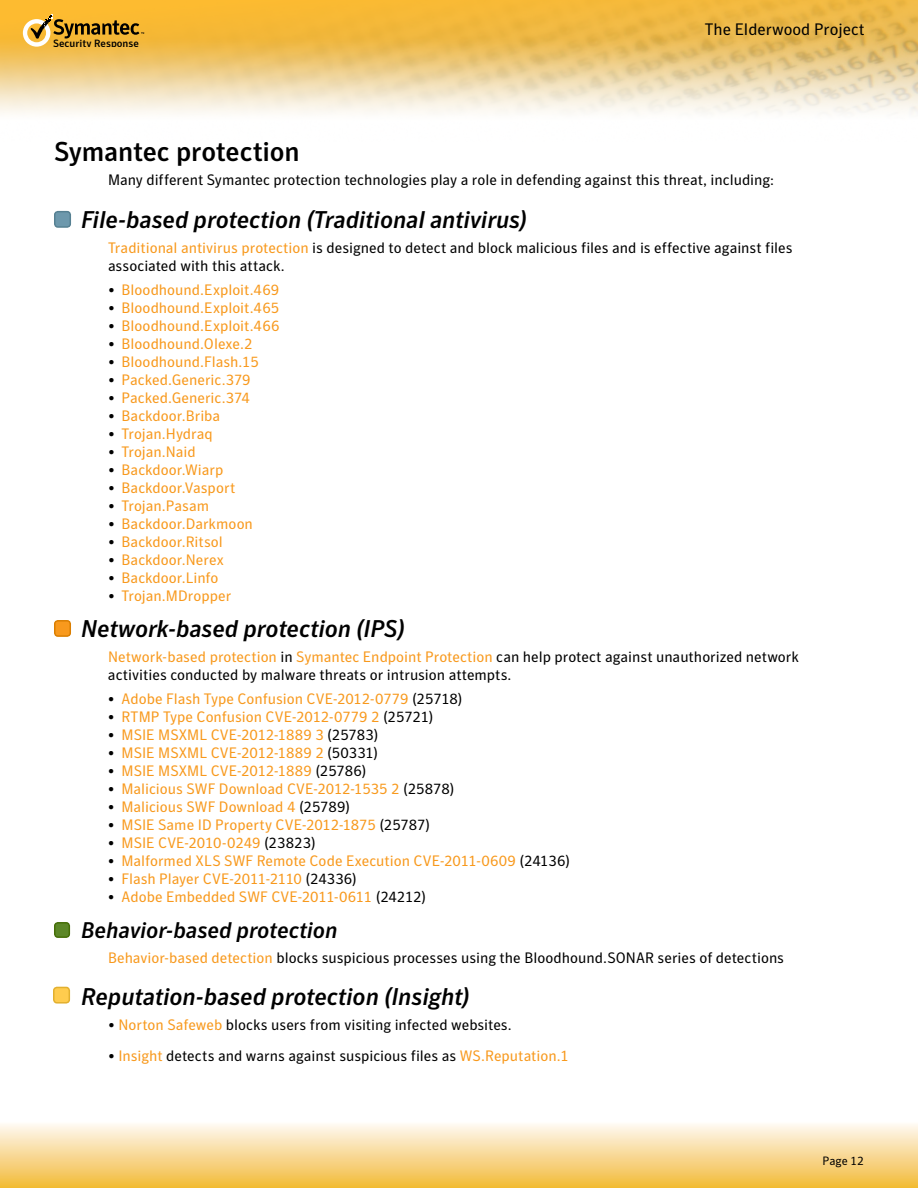
<style>
.page{position:relative;width:918px;height:1188px;background:#fff}
.page>*{position:absolute;margin:0;border:0;box-sizing:border-box;transform-origin:0 0}
.t1{font:500 27px "Symantec Sans";letter-spacing:-.01em;color:#000}
.t2{font:italic 500 24px "Symantec Sans";letter-spacing:-.005em;color:#000}
.t3{font:italic 500 22.5px "Symantec Sans";letter-spacing:-.005em;color:#000}
.t4{font:16.5px "Symantec Sans";color:#000}
.t5{font:15px "Symantec Sans";color:#f8991d}
.t6{font:15px/18px "Symantec Sans";color:#000}
.t7{font:12px "Symantec Sans";color:#000}
.t8{font:500 10.5px "Symantec Sans";color:#000}
.s1{color:#f8991d}
.s2{color:#000}
</style>
<div class="page">
<img style="left:0;top:0;width:918px;height:114px">
<div style="left:0;top:1122px;width:918px;height:66px;background:linear-gradient(to bottom,#fffaf7,#f2bb39)"></div>
<svg style="left:23px;top:15px;width:121px;height:32px;background:#cd9e3b"></svg>
<div style="left:54px;top:987px;width:15px;height:16px;background:#ffcc4e;border-radius:3px"></div>
<div style="left:53px;top:987px;width:17px;height:17px;border:2px solid #e2b02f;border-radius:3px"></div>
<div style="left:55px;top:212px;width:15px;height:15px;background:#6d98ac;border-radius:3px"></div>
<div style="left:54px;top:211px;width:17px;height:17px;border:2px solid #568092;border-radius:3px"></div>
<div style="left:55px;top:621px;width:15px;height:15px;background:#f8991d;border-radius:3px"></div>
<div style="left:54px;top:620px;width:17px;height:17px;border:2px solid #da7e00;border-radius:3px"></div>
<div style="left:55px;top:923px;width:14px;height:14px;background:#5c8727;border-radius:3px"></div>
<div style="left:54px;top:922px;width:16px;height:16px;border:2px solid #456e07;border-radius:3px"></div>
<p class="t8" style="left:53px;top:37px;width:87px">Security Response</p>
<p class="t4" style="left:705px;top:19px;width:161px">The Elderwood Project</p>
<h1 class="t1" style="left:54px;top:135px;width:247px">Symantec protection</h1>
<p class="t6" style="left:108px;top:171px;width:668px">Many different Symantec protection technologies play a role in defending against this threat, including:</p>
<h2 class="t2" style="left:81px;top:205px;width:448px">File-based protection (Traditional antivirus)</h2>
<p class="t6" style="left:108px;top:238px;width:686px"><span class="s1">Traditional antivirus protection</span> is designed to detect and block malicious files and is effective against files associated with this attack.</p>
<p class="t5" style="left:108px;top:281px;width:173px"><span class="s2">•</span> Bloodhound.Exploit.469</p>
<p class="t5" style="left:108px;top:299px;width:173px"><span class="s2">•</span> Bloodhound.Exploit.465</p>
<p class="t5" style="left:108px;top:317px;width:173px"><span class="s2">•</span> Bloodhound.Exploit.466</p>
<p class="t5" style="left:108px;top:335px;width:146px"><span class="s2">•</span> Bloodhound.Olexe.2</p>
<p class="t5" style="left:108px;top:353px;width:152px"><span class="s2">•</span> Bloodhound.Flash.15</p>
<p class="t5" style="left:108px;top:371px;width:144px"><span class="s2">•</span> Packed.Generic.379</p>
<p class="t5" style="left:108px;top:389px;width:143px"><span class="s2">•</span> Packed.Generic.374</p>
<p class="t5" style="left:108px;top:407px;width:114px"><span class="s2">•</span> Backdoor.Briba</p>
<p class="t5" style="left:108px;top:425px;width:106px"><span class="s2">•</span> Trojan.Hydraq</p>
<p class="t5" style="left:108px;top:443px;width:89px"><span class="s2">•</span> Trojan.Naid</p>
<p class="t5" style="left:108px;top:461px;width:117px"><span class="s2">•</span> Backdoor.Wiarp</p>
<p class="t5" style="left:108px;top:479px;width:129px"><span class="s2">•</span> Backdoor.Vasport</p>
<p class="t5" style="left:108px;top:497px;width:103px"><span class="s2">•</span> Trojan.Pasam</p>
<p class="t5" style="left:108px;top:515px;width:146px"><span class="s2">•</span> Backdoor.Darkmoon</p>
<p class="t5" style="left:108px;top:533px;width:116px"><span class="s2">•</span> Backdoor.Ritsol</p>
<p class="t5" style="left:108px;top:551px;width:117px"><span class="s2">•</span> Backdoor.Nerex</p>
<p class="t5" style="left:108px;top:569px;width:112px"><span class="s2">•</span> Backdoor.Linfo</p>
<p class="t5" style="left:108px;top:587px;width:125px"><span class="s2">•</span> Trojan.MDropper</p>
<h2 class="t2" style="left:81px;top:614px;width:325px">Network-based protection (IPS)</h2>
<p class="t6" style="left:108px;top:647px;width:692px"><span class="s1">Network-based protection</span> in <span class="s1">Symantec Endpoint Protection</span> can help protect against unauthorized network activities conducted by malware threats or intrusion attempts.</p>
<p class="t5" style="left:108px;top:690px;width:356px"><span class="s2">•</span> Adobe Flash Type Confusion CVE-2012-0779 <span class="s2">(25718)</span></p>
<p class="t5" style="left:108px;top:708px;width:327px"><span class="s2">•</span> RTMP Type Confusion CVE-2012-0779 2 <span class="s2">(25721)</span></p>
<p class="t5" style="left:108px;top:726px;width:272px"><span class="s2">•</span> MSIE MSXML CVE-2012-1889 3 <span class="s2">(25783)</span></p>
<p class="t5" style="left:108px;top:744px;width:272px"><span class="s2">•</span> MSIE MSXML CVE-2012-1889 2 <span class="s2">(50331)</span></p>
<p class="t5" style="left:108px;top:762px;width:260px"><span class="s2">•</span> MSIE MSXML CVE-2012-1889 <span class="s2">(25786)</span></p>
<p class="t5" style="left:108px;top:780px;width:348px"><span class="s2">•</span> Malicious SWF Download CVE-2012-1535 2 <span class="s2">(25878)</span></p>
<p class="t5" style="left:108px;top:798px;width:244px"><span class="s2">•</span> Malicious SWF Download 4 <span class="s2">(25789)</span></p>
<p class="t5" style="left:108px;top:816px;width:324px"><span class="s2">•</span> MSIE Same ID Property CVE-2012-1875 <span class="s2">(25787)</span></p>
<p class="t5" style="left:108px;top:834px;width:209px"><span class="s2">•</span> MSIE CVE-2010-0249 <span class="s2">(23823)</span></p>
<p class="t5" style="left:108px;top:852px;width:464px"><span class="s2">•</span> Malformed XLS SWF Remote Code Execution CVE-2011-0609 <span class="s2">(24136)</span></p>
<p class="t5" style="left:108px;top:870px;width:251px"><span class="s2">•</span> Flash Player CVE-2011-2110 <span class="s2">(24336)</span></p>
<p class="t5" style="left:108px;top:888px;width:320px"><span class="s2">•</span> Adobe Embedded SWF CVE-2011-0611 <span class="s2">(24212)</span></p>
<h3 class="t3" style="left:81px;top:917px;width:258px">Behavior-based protection</h3>
<p class="t6" style="left:108px;top:948px;width:678px"><span class="s1">Behavior-based detection</span> blocks suspicious processes using the Bloodhound.SONAR series of detections</p>
<h2 class="t2" style="left:81px;top:982px;width:390px">Reputation-based protection (Insight)</h2>
<p class="t6" style="left:108px;top:1015px;width:405px">• <span class="s1">Norton Safeweb</span> blocks users from visiting infected websites.</p>
<p class="t6" style="left:108px;top:1047px;width:462px">• <span class="s1">Insight</span> detects and warns against suspicious files as <span class="s1">WS.Reputation.1</span></p>
<p class="t7" style="left:823px;top:1154px;width:43px">Page 12</p>
</div>
